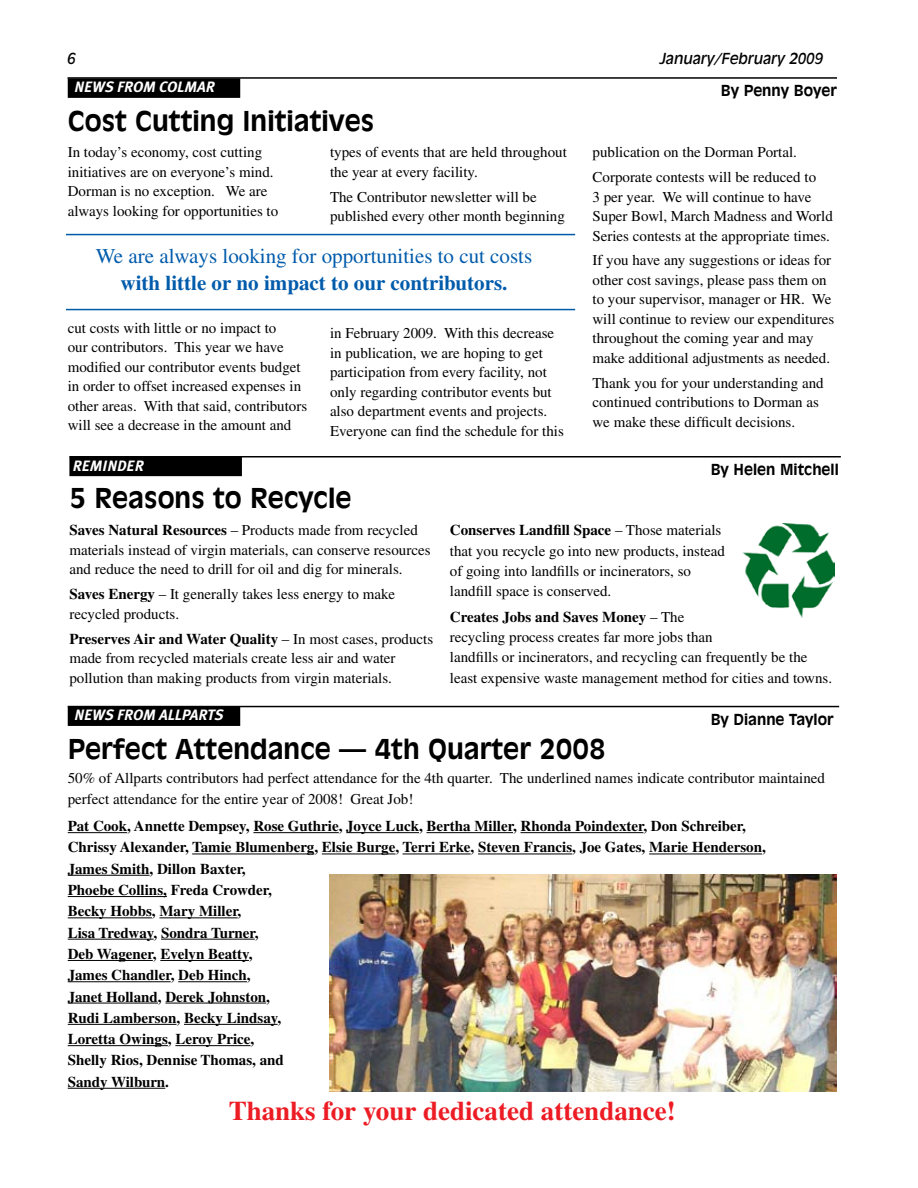
<style>
.page{position:relative;width:918px;height:1188px;background:#fff}
.page>*{position:absolute;margin:0;border:0;box-sizing:border-box;transform-origin:0 0}
.t1{font:700 27px "Incised 901 BT";color:#000}
.t2{font:700 27px "Times";color:#ed1c24}
.t3{font:21px "Times";color:#005bab}
.t4{font:700 21px "Times";color:#005bab}
.t5{font:15px/19.5px "Times";color:#000}
.t6{font:700 15px/21.3px "Times";color:#000}
.t7{font:700 15px "Incised 901 BT";color:#000}
.t8{font:italic 700 15px "Meta Plus";color:#fff}
.t9{font:italic 15px "Incised 901 BT";color:#000}
.s1{font-weight:700}
</style>
<div class="page">
<hr style="left:68px;top:77px;width:769px;height:2px;background:#000">
<div style="left:68px;top:78px;width:172px;height:20px;background:#000"></div>
<hr style="left:66px;top:234px;width:509px;height:1px;background:#005bab">
<div style="left:68px;top:706px;width:172px;height:20px;background:#000"></div>
<hr style="left:68px;top:832px;width:59px;height:1px;background:#000">
<hr style="left:253px;top:832px;width:86px;height:1px;background:#000">
<hr style="left:346px;top:832px;width:73px;height:1px;background:#000">
<hr style="left:427px;top:832px;width:86px;height:1px;background:#000">
<hr style="left:521px;top:832px;width:122px;height:1px;background:#000">
<hr style="left:192px;top:854px;width:122px;height:1px;background:#000">
<hr style="left:322px;top:854px;width:73px;height:1px;background:#000">
<hr style="left:403px;top:854px;width:68px;height:1px;background:#000">
<hr style="left:478px;top:854px;width:94px;height:1px;background:#000">
<hr style="left:649px;top:854px;width:113px;height:1px;background:#000">
<hr style="left:68px;top:875px;width:82px;height:1px;background:#000">
<hr style="left:68px;top:896px;width:99px;height:1px;background:#000">
<hr style="left:68px;top:917px;width:84px;height:1px;background:#000">
<hr style="left:159px;top:917px;width:79px;height:1px;background:#000">
<hr style="left:68px;top:939px;width:86px;height:1px;background:#000">
<hr style="left:161px;top:939px;width:94px;height:1px;background:#000">
<hr style="left:68px;top:960px;width:85px;height:1px;background:#000">
<hr style="left:160px;top:960px;width:89px;height:1px;background:#000">
<hr style="left:68px;top:981px;width:103px;height:1px;background:#000">
<hr style="left:178px;top:981px;width:69px;height:1px;background:#000">
<hr style="left:68px;top:1003px;width:90px;height:1px;background:#000">
<hr style="left:165px;top:1003px;width:101px;height:1px;background:#000">
<hr style="left:68px;top:1024px;width:109px;height:1px;background:#000">
<hr style="left:184px;top:1024px;width:94px;height:1px;background:#000">
<hr style="left:68px;top:1045px;width:100px;height:1px;background:#000">
<hr style="left:175px;top:1045px;width:75px;height:1px;background:#000">
<hr style="left:68px;top:1088px;width:97px;height:1px;background:#000">
<hr style="left:68px;top:706px;width:771px;height:1px;background:#000">
<img style="left:329px;top:874px;width:508px;height:218px">
<div style="left:69px;top:457px;width:173px;height:19px;background:#000"></div>
<hr style="left:69px;top:456px;width:772px;height:2px;background:#000">
<img style="left:743px;top:524px;width:92px;height:93px">
<hr style="left:66px;top:309px;width:509px;height:1px;background:#005bab">
<p class="t9" style="left:68px;top:50px;width:10px">6</p>
<p class="t9" style="left:660px;top:50px;width:165px">January/February 2009</p>
<p class="t7" style="left:721px;top:82px;width:117px">By Penny Boyer</p>
<h1 class="t1" style="left:68px;top:104px;width:308px">Cost Cutting Initiatives</h1>
<p class="t8" style="left:74px;top:79px;width:104px">NEWS FROM COLMAR</p>
<p class="t5" style="left:68px;top:142px;width:212px">In today’s economy, cost cutting initiatives are on everyone’s mind.<br>Dorman is no exception. We are always looking for opportunities to</p>
<p class="t5" style="left:330px;top:142px;width:238px">types of events that are held throughout the year at every facility.</p>
<p class="t5" style="left:330px;top:187px;width:236px">The Contributor newsletter will be published every other month beginning</p>
<h2 class="t3" style="left:96px;top:244px;width:438px">We are always looking for opportunities to cut costs</h2>
<h2 class="t4" style="left:121px;top:270px;width:388px">with little or no impact to our contributors.</h2>
<p class="t5" style="left:68px;top:318px;width:241px">cut costs with little or no impact to<br>our contributors. This year we have modified our contributor events budget in order to offset increased expenses in other areas. With that said, contributors will see a decrease in the amount and</p>
<p class="t5" style="left:330px;top:323px;width:235px">in February 2009. With this decrease in publication, we are hoping to get participation from every facility, not only regarding contributor events but also department events and projects.<br>Everyone can find the schedule for this</p>
<p class="t5" style="left:593px;top:140px;width:225px;line-height:24.9px">publication on the Dorman Portal.<br>Corporate contests will be reduced to</p>
<p class="t5" style="left:593px;top:187px;width:242px">3 per year. We will continue to have<br>Super Bowl, March Madness and World<br>Series contests at the appropriate times.</p>
<p class="t5" style="left:593px;top:251px;width:243px">If you have any suggestions or ideas for other cost savings, please pass them on to your supervisor, manager or HR. We will continue to review our expenditures throughout the coming year and may make additional adjustments as needed.</p>
<p class="t5" style="left:593px;top:373px;width:233px">Thank you for your understanding and continued contributions to Dorman as we make these difficult decisions.</p>
<p class="t8" style="left:73px;top:457px;width:45px">REMIND</p>
<p class="t7" style="left:711px;top:460px;width:129px">By Helen Mitchell</p>
<p class="t8" style="left:127px;top:457px;width:19px">ER</p>
<h1 class="t1" style="left:69px;top:482px;width:284px">5 Reasons to Recycle</h1>
<p class="t5" style="left:69px;top:521px;width:363px"><span class="s1">Saves Natural Resources</span> – Products made from recycled materials instead of virgin materials, can conserve resources and reduce the need to drill for oil and dig for minerals.</p>
<p class="t5" style="left:69px;top:584px;width:327px"><span class="s1">Saves Energy</span> – It generally takes less energy to make recycled products.</p>
<p class="t5" style="left:69px;top:629px;width:365px"><span class="s1">Preserves Air and Water Quality</span> – In most cases, products made from recycled materials create less air and water pollution than making products from virgin materials.</p>
<p class="t8" style="left:74px;top:707px;width:151px">NEWS FROM ALL PAR TS</p>
<p class="t5" style="left:450px;top:520px;width:277px;line-height:20.2px"><span class="s1">Conserves Landfill Space</span> – Those materials that you recycle go into new products, instead of going into landfills or incinerators, so landfill space is conserved.</p>
<p class="t5" style="left:450px;top:607px;width:384px;line-height:20.2px"><span class="s1">Creates Jobs and Saves Money</span> – The<br>recycling process creates far more jobs than<br>landfills or incinerators, and recycling can frequently be the least expensive waste management method for cities and towns.</p>
<p class="t7" style="left:711px;top:710px;width:124px">By Dianne Taylor</p>
<h1 class="t1" style="left:68px;top:732px;width:540px">Perfect Attendance — 4th Quarter 2008</h1>
<p class="t5" style="left:68px;top:767px;width:759px;line-height:21.3px">50% of Allparts contributors had perfect attendance for the 4th quarter. The underlined names indicate contributor maintained perfect attendance for the entire year of 2008! Great Job!</p>
<p class="t6" style="left:68px;top:815px;width:700px">Pat Cook, Annette Dempsey, Rose Guthrie, Joyce Luck, Bertha Miller, Rhonda Poindexter, Don Schreiber, Chrissy Alexander, Tamie Blumenberg, Elsie Burge, Terri Erke, Steven Francis, Joe Gates, Marie Henderson, James Smith, Dillon Baxter,<br>Phoebe Collins, Freda Crowder,<br>Becky Hobbs, Mary Miller,<br>Lisa Tredway, Sondra Turner,<br>Deb Wagener, Evelyn Beatty,<br>James Chandler, Deb Hinch,<br>Janet Holland, Derek Johnston,<br>Rudi Lamberson, Becky Lindsay,<br>Loretta Owings, Leroy Price,<br>Shelly Rios, Dennise Thomas, and<br>Sandy Wilburn.</p>
<h1 class="t2" style="left:229px;top:1095px;width:449px">Thanks for your dedicated attendance!</h1>
</div>
